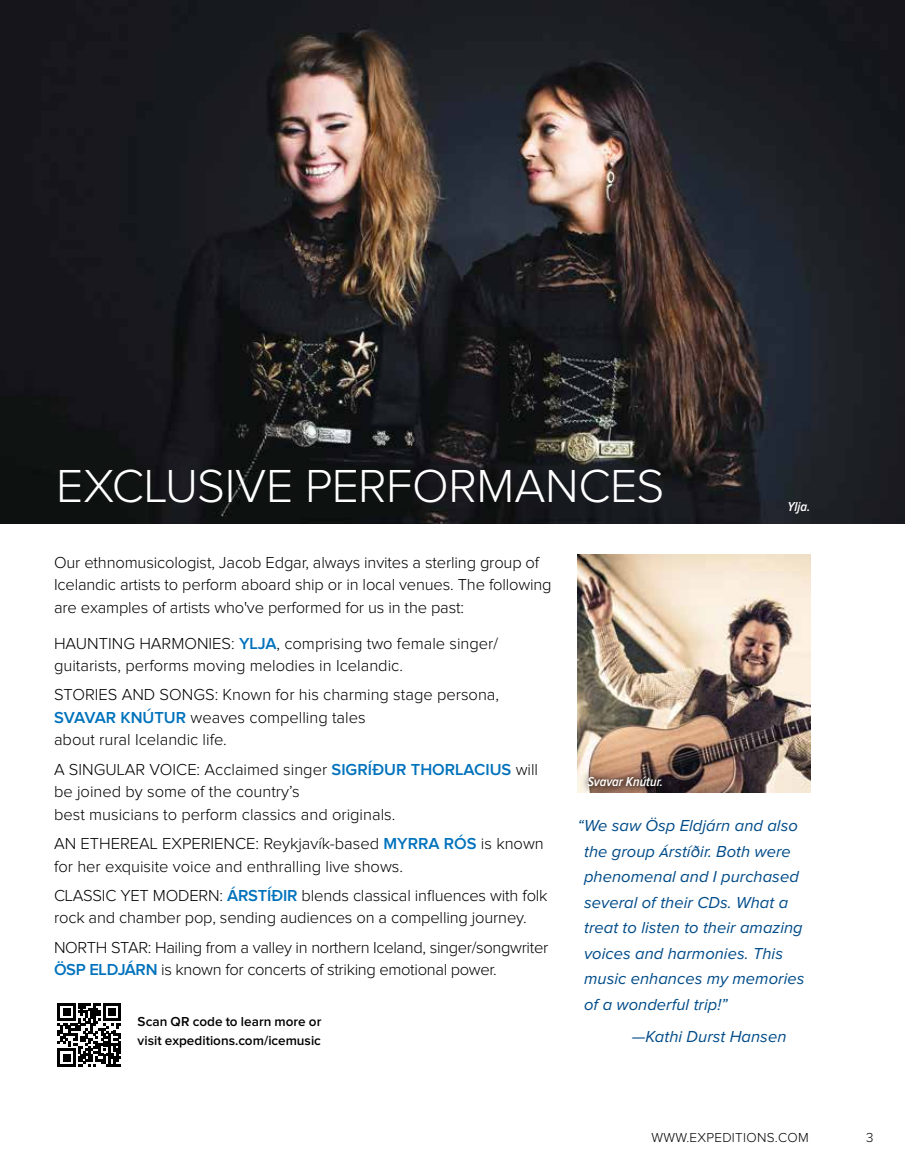
<style>
.page{position:relative;width:905px;height:1175px;background:#fff}
.page>*{position:absolute;margin:0;border:0;box-sizing:border-box;transform-origin:0 0}
.t1{font:300 48px "Proxima Nova";letter-spacing:-.01em;color:#fff}
.t2{font:300 16.5px/22.5px "Proxima Nova";letter-spacing:-.01em;color:#000}
.t3{font:italic 16.5px/25.5px "Proxima Nova";letter-spacing:.005em;color:#004b88}
.t4{font:600 13.5px/18.8px "Proxima Nova";color:#000}
.t5{font:300 13.5px "Proxima Nova";letter-spacing:.02em;color:#000}
.t6{font:italic 600 13.5px "Proxima Nova Cond";color:#fff}
.s1{font-weight:600;color:#0072bc}
</style>
<div class="page">
<img style="left:0;top:0;width:904px;height:523px">
<img style="left:577px;top:554px;width:233px;height:238px">
<div style="left:580px;top:769px;width:89px;height:25px;background:#000;opacity:.5"></div>
<svg style="left:58px;top:1003px;width:63px;height:63px"></svg>
<h1 class="t1" style="left:56px;top:459px;width:609px">EXCLUSIVE PERFORMANCES</h1>
<p class="t6" style="left:787px;top:499px;width:24px">Ylja.</p>
<p class="t2" style="left:54px;top:551px;width:499px">Our ethnomusicologist, Jacob Edgar, always invites a sterling group of<br>Icelandic artists to perform aboard ship or in local venues. The following are examples of artists who've performed for us in the past:</p>
<p class="t2" style="left:54px;top:632px;width:445px">HAUNTING HARMONIES: <span class="s1">YLJA</span>, comprising two female singer/ guitarists, performs moving melodies in Icelandic.</p>
<p class="t2" style="left:54px;top:684px;width:446px">STORIES AND SONGS: Known for his charming stage persona,<br><span class="s1">SVAVAR KNÚTUR</span> weaves compelling tales<br>about rural Icelandic life.</p>
<p class="t2" style="left:54px;top:758px;width:485px">A SINGULAR VOICE: Acclaimed singer <span class="s1">SIGRÍÐUR THORLACIUS</span> will be joined by some of the country’s<br>best musicians to perform classics and originals.</p>
<p class="t2" style="left:54px;top:832px;width:491px">AN ETHEREAL EXPERIENCE: Reykjavík-based <span class="s1">MYRRA RÓS</span> is known for her exquisite voice and enthralling live shows.</p>
<p class="t2" style="left:54px;top:884px;width:495px">CLASSIC YET MODERN: <span class="s1">ÁRSTÍÐIR</span> blends classical influences with folk rock and chamber pop, sending audiences on a compelling journey.</p>
<p class="t2" style="left:54px;top:936px;width:496px">NORTH STAR: Hailing from a valley in northern Iceland, singer/songwriter<br><span class="s1">ÖSP ELDJÁRN</span> is known for concerts of striking emotional power.</p>
<p class="t4" style="left:138px;top:1012px;width:185px">Scan QR code to learn more or visit expeditions.com/icemusic</p>
<p class="t6" style="left:587px;top:774px;width:77px">Svavar Knútur.</p>
<p class="t3" style="left:584px;top:813px;width:222px;text-indent:-6px">“We saw Ösp Eldjárn and also the group Árstíðir. Both were phenomenal and I purchased several of their CDs. What a treat to listen to their amazing voices and harmonies. This music enhances my memories of a wonderful trip!”</p>
<p class="t3" style="left:631px;top:1024px;width:156px">—Kathi Durst Hansen</p>
<p class="t5" style="left:651px;top:1129px;width:159px">WWW.EXPEDITIONS.COM</p>
<p class="t5" style="left:866px;top:1129px;width:9px">3</p>
</div>
